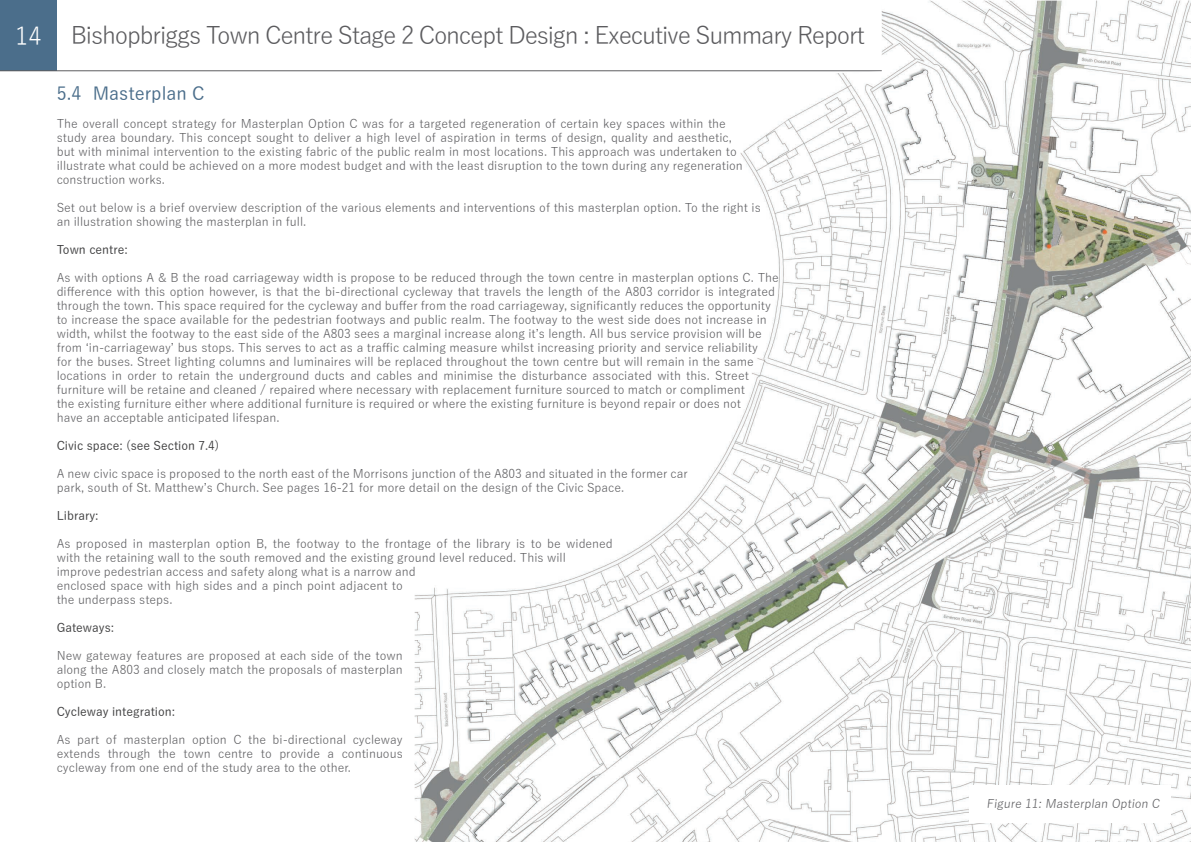
<style>
.page{position:relative;width:1191px;height:842px;background:#fff}
.page>*{position:absolute;margin:0;border:0;box-sizing:border-box;transform-origin:0 0}
.t1{font:24px "Yu Gothic";letter-spacing:-.05em;color:#5c5c5f}
.t2{font:500 18px "Yu Gothic";color:#4b6e8b}
.t3{font:12px/14px "Yu Gothic";color:#5c5c5f}
.t4{font:500 12px "Yu Gothic";color:#3e3e3f}
.s1{color:#fff}
</style>
<div class="page">
<div style="left:0;top:0;width:57px;height:71px;background:#4b6e8b"></div>
<hr style="left:0;top:71px;width:1191px;height:1px;background:#5c5c5f">
<img style="left:415px;top:0;width:776px;height:842px">
<div style="left:969px;top:785px;width:202px;height:37px;background:#fff"></div>
<h1 class="t1" style="left:15px;top:14px;width:851px"><span class="s1">14</span> Bishopbriggs Town Centre Stage 2 Concept Design : Executive Summary Report</h1>
<p class="t2" style="left:57px;top:77px;width:149px">5.4 Masterplan C</p>
<p class="t3" style="left:57px;top:115px;width:687px">The overall concept strategy for Masterplan Option C was for a targeted regeneration of certain key spaces within the study area boundary. This concept sought to deliver a high level of aspiration in terms of design, quality and aesthetic, but with minimal intervention to the existing fabric of the public realm in most locations. This approach was undertaken to illustrate what could be achieved on a more modest budget and with the least disruption to the town during any regeneration construction works.</p>
<p class="t3" style="left:57px;top:199px;width:705px">Set out below is a brief overview description of the various elements and interventions of this masterplan option. To the right is an illustration showing the masterplan in full.</p>
<p class="t4" style="left:57px;top:238px;width:73px">Town centre:</p>
<p class="t3" style="left:57px;top:269px;width:723px">As with options A &amp; B the road carriageway width is propose to be reduced through the town centre in masterplan options C. The difference with this option however, is that the bi-directional cycleway that travels the length of the A803 corridor is integrated through the town. This space required for the cycleway and buffer from the road carriageway, significantly reduces the opportunity to increase the space available for the pedestrian footways and public realm. The footway to the west side does not increase in width, whilst the footway to the east side of the A803 sees a marginal increase along it’s length. All bus service provision will be from ‘in-carriageway’ bus stops. This serves to act as a traffic calming measure whilst increasing priority and service reliability<br>for the buses. Street lighting columns and luminaires will be replaced throughout the town centre but will remain in the same locations in order to retain the underground ducts and cables and minimise the disturbance associated with this. Street furniture will be retaine and cleaned / repaired where necessary with replacement furniture sourced to match or compliment<br>the existing furniture either where additional furniture is required or where the existing furniture is beyond repair or does not<br>have an acceptable anticipated lifespan.</p>
<p class="t4" style="left:57px;top:434px;width:164px">Civic space: (see Section 7.4)</p>
<p class="t3" style="left:57px;top:465px;width:632px">A new civic space is proposed to the north east of the Morrisons junction of the A803 and situated in the former car park, south of St. Matthew’s Church. See pages 16-21 for more detail on the design of the Civic Space.</p>
<p class="t4" style="left:57px;top:504px;width:43px">Library:</p>
<p class="t3" style="left:57px;top:535px;width:557px">As proposed in masterplan option B, the footway to the frontage of the library is to be widened with the retaining wall to the south removed and the existing ground level reduced. This will improve pedestrian access and safety along what is a narrow and<br>enclosed space with high sides and a pinch point adjacent to<br>the underpass steps.</p>
<p class="t4" style="left:57px;top:616px;width:59px">Gateways:</p>
<p class="t3" style="left:57px;top:647px;width:348px;text-align:justify">New gateway features are proposed at each side of the town along the A803 and closely match the proposals of masterplan option B.</p>
<p class="t4" style="left:57px;top:700px;width:120px">Cycleway integration:</p>
<p class="t3" style="left:57px;top:731px;width:347px;text-align:justify">As part of masterplan option C the bi-directional cycleway extends through the town centre to provide a continuous cycleway from one end of the study area to the other.</p>
<p class="t3" style="left:986px;top:795px;width:177px">Figure 11: Masterplan Option C</p>
</div>
